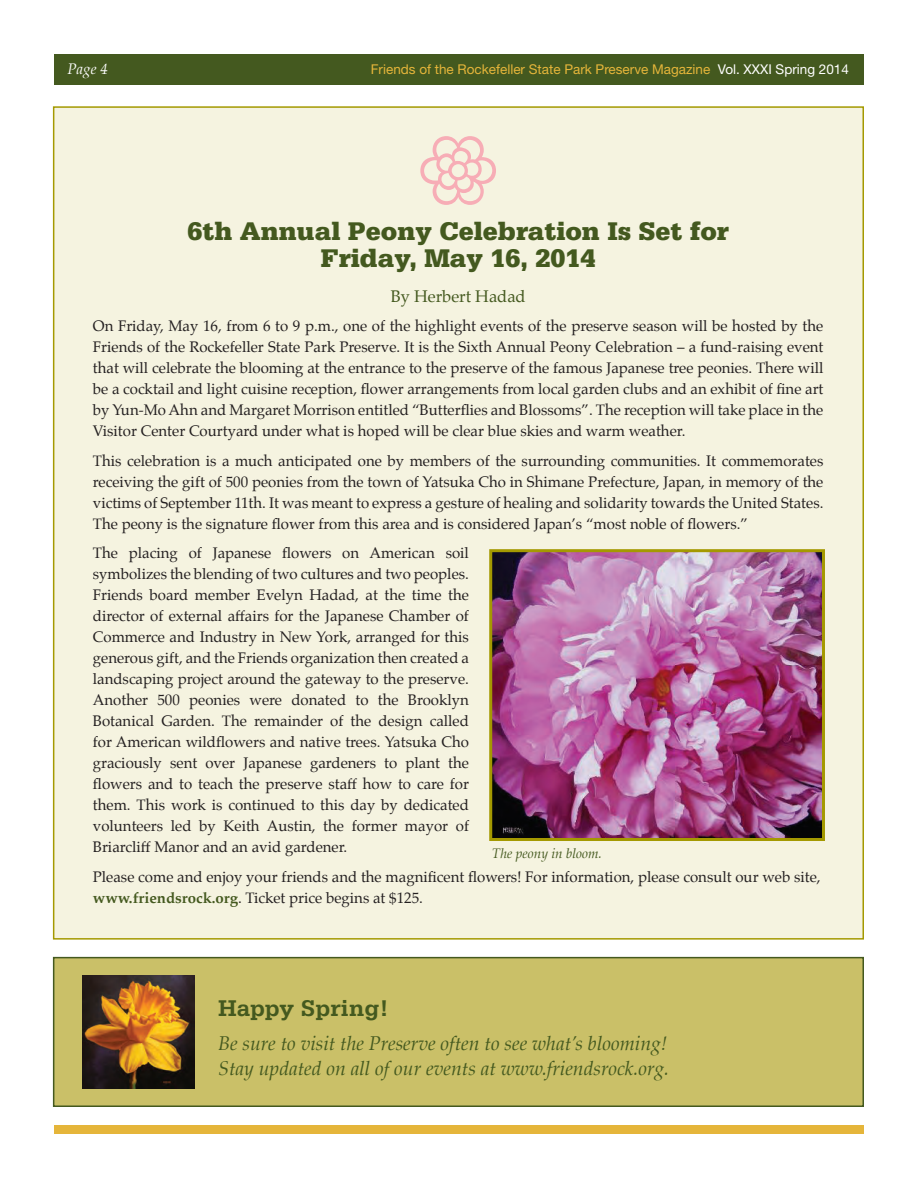
<style>
.page{position:relative;width:918px;height:1188px;background:#fff}
.page>*{position:absolute;margin:0;border:0;box-sizing:border-box;transform-origin:0 0}
.t1{font:900 27px/27px "Serifa";color:#44591f;text-align:center}
.t2{font:700 24px "Serifa";color:#44591f}
.t3{font:italic 19.5px/25.5px "Palatino";color:#44591f}
.t4{font:16.5px "Palatino";color:#44591f}
.t5{font:15px/21px "Palatino";color:#231f20;text-align:justify}
.t6{font:italic 15px "Palatino";color:#fff}
.t7{font:13.5px "Helvetica Neue";color:#e5b53a}
.t8{font:italic 13.5px "Palatino";color:#44591f}
.s1{color:#fff}
.s2{font-weight:700;color:#44591f}
</style>
<div class="page">
<div style="left:54px;top:54px;width:810px;height:30px;background:#44591f"></div>
<div style="left:54px;top:1125px;width:810px;height:9px;background:#e5b53a"></div>
<div style="left:53px;top:957px;width:811px;height:150px;background:#cac068;border:2px solid #44591f"></div>
<div style="left:53px;top:106px;width:811px;height:834px;background:#f5f3e0;border:2px solid #a49901"></div>
<img style="left:493px;top:553px;width:328px;height:284px">
<div style="left:489px;top:549px;width:336px;height:292px;border:3px solid #a49901"></div>
<img style="left:82px;top:976px;width:112px;height:112px">
<p class="t6" style="left:68px;top:56px;width:42px">Page 4</p>
<p class="t7" style="left:371px;top:61px;width:480px">Friends of the Rockefeller State Park Preserve Magazine <span class="s1">Vol. XXXI Spring 2014</span></p>
<h1 class="t1" style="left:187px;top:217px;width:543px">6th Annual Peony Celebration Is Set for<br>Friday, May 16, 2014</h1>
<p class="t4" style="left:391px;top:282px;width:136px">By Herbert Hadad</p>
<p class="t5" style="left:93px;top:315px;width:732px">On Friday, May 16, from 6 to 9 p.m., one of the highlight events of the preserve season will be hosted by the Friends of the Rockefeller State Park Preserve. It is the Sixth Annual Peony Celebration – a fund-raising event that will celebrate the blooming at the entrance to the preserve of the famous Japanese tree peonies. There will be a cocktail and light cuisine reception, flower arrangements from local garden clubs and an exhibit of fine art by Yun-Mo Ahn and Margaret Morrison entitled “Butterflies and Blossoms”. The reception will take place in the Visitor Center Courtyard under what is hoped will be clear blue skies and warm weather.</p>
<p class="t5" style="left:93px;top:450px;width:732px">This celebration is a much anticipated one by members of the surrounding communities. It commemorates receiving the gift of 500 peonies from the town of Yatsuka Cho in Shimane Prefecture, Japan, in memory of the victims of September 11th. It was meant to express a gesture of healing and solidarity towards the United States.<br>The peony is the signature flower from this area and is considered Japan’s “most noble of flowers.”</p>
<p class="t5" style="left:93px;top:543px;width:378px">The placing of Japanese flowers on American soil symbolizes the blending of two cultures and two peoples.<br>Friends board member Evelyn Hadad, at the time the director of external affairs for the Japanese Chamber of Commerce and Industry in New York, arranged for this generous gift, and the Friends organization then created a landscaping project around the gateway to the preserve.<br>Another 500 peonies were donated to the Brooklyn Botanical Garden. The remainder of the design called for American wildflowers and native trees. Yatsuka Cho graciously sent over Japanese gardeners to plant the flowers and to teach the preserve staff how to care for them. This work is continued to this day by dedicated volunteers led by Keith Austin, the former mayor of Briarcliff Manor and an avid gardener.</p>
<p class="t5" style="left:93px;top:866px;width:729px">Please come and enjoy your friends and the magnificent flowers! For information, please consult our web site, <span class="s2">www.friendsrock.org</span>. Ticket price begins at $125.</p>
<p class="t8" style="left:492px;top:842px;width:111px">The peony in bloom.</p>
<h2 class="t2" style="left:218px;top:994px;width:172px">Happy Spring!</h2>
<h3 class="t3" style="left:218px;top:1030px;width:452px">Be sure to visit the Preserve often to see what’s blooming!<br>Stay updated on all of our events at www.friendsrock.org.</h3>
</div>
